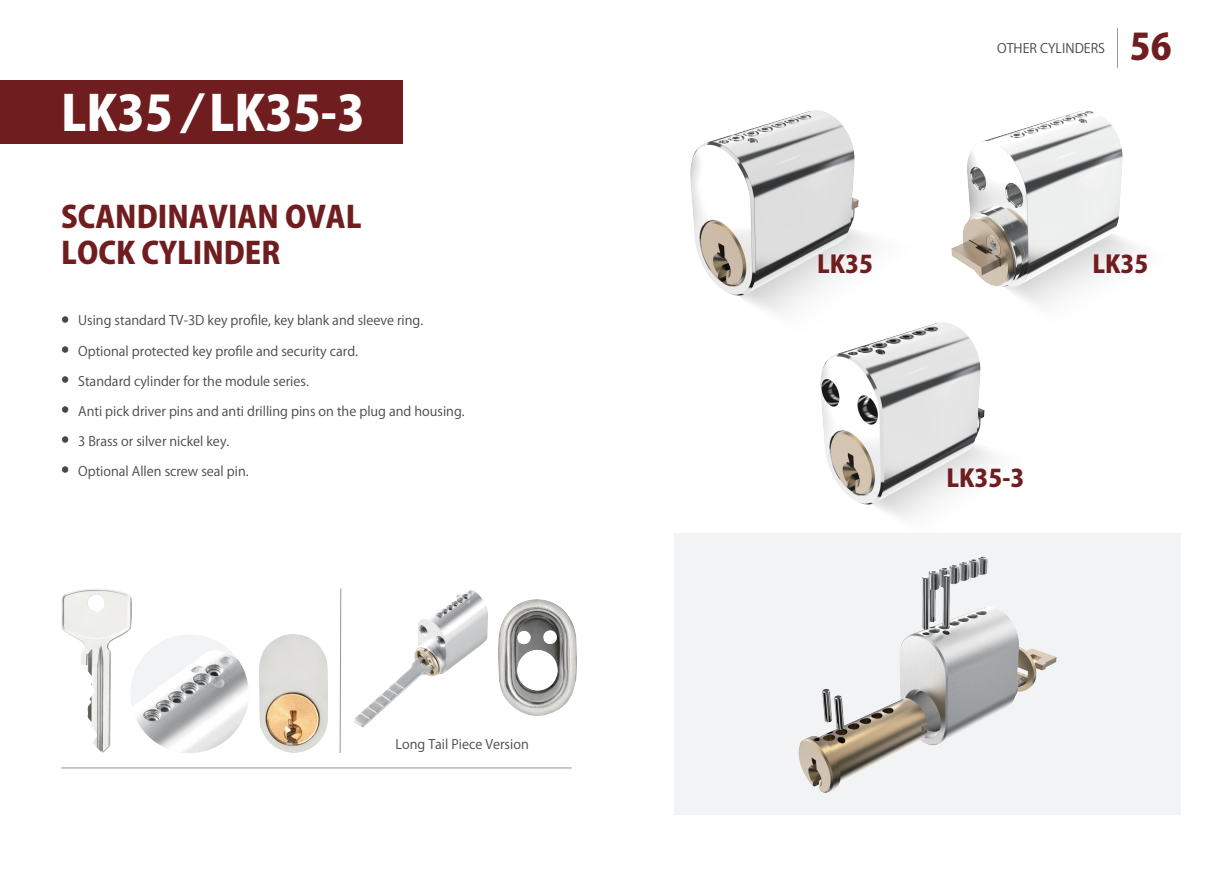
<style>
.page{position:relative;width:1219px;height:871px;background:#fff}
.page>*{position:absolute;margin:0;border:0;box-sizing:border-box;transform-origin:0 0}
.t1{font:800 48px "Koz Go Pro";color:#fff}
.t2{font:800 36px "Koz Go Pro";color:#701d1f}
.t3{font:800 30px/36px "Koz Go Pro";color:#701d1f}
.t4{font:800 28px/30px "Koz Go Pro";color:#484648;text-align:justify}
.t5{font:800 24px "Koz Go Pro";color:#701d1f}
.t6{font:13px "Koz Go Pro";color:#484648}
</style>
<div class="page">
<hr style="left:61px;top:767px;width:511px;height:1px;background:#939598">
<div style="left:0;top:80px;width:402px;height:63px;background:#701d1f"></div>
<hr style="left:1117px;top:28px;width:1px;height:40px;background:#939598">
<img style="left:952px;top:111px;width:170px;height:175px">
<img style="left:735px;top:205px;width:139px;height:107px">
<img style="left:691px;top:110px;width:167px;height:185px">
<div style="left:674px;top:533px;width:507px;height:281px;background:#f2f3f4"></div>
<img style="left:798px;top:557px;width:258px;height:234px">
<img style="left:61px;top:588px;width:71px;height:164px">
<div style="left:130px;top:634px;width:119px;height:118px;background:#f2f3f4;border-radius:50%"></div>
<img style="left:130px;top:649px;width:118px;height:103px">
<img style="left:260px;top:634px;width:68px;height:118px">
<img style="left:864px;top:450px;width:130px;height:107px">
<img style="left:820px;top:322px;width:165px;height:182px">
<img style="left:498px;top:599px;width:79px;height:116px">
<img style="left:353px;top:589px;width:134px;height:137px">
<svg style="left:340px;top:588px;width:1px;height:165px"></svg>
<h1 class="t1" style="left:61px;top:82px;width:305px">LK35 / LK35-3</h1>
<h3 class="t3" style="left:61px;top:201px;width:302px">SCANDINAVIAN OVAL<br>LOCK CYLINDER</h3>
<h3 class="t4" style="left:61px;top:305px;width:10px">· · · · · ·</h3>
<p class="t6" style="left:78px;top:312px;width:347px">Using standard TV-3D key profile, key blank and sleeve ring.</p>
<p class="t6" style="left:78px;top:342px;width:281px">Optional protected key profile and security card.</p>
<p class="t6" style="left:78px;top:372px;width:232px">Standard cylinder for the module series.</p>
<p class="t6" style="left:78px;top:402px;width:388px">Anti pick driver pins and anti drilling pins on the plug and housing.</p>
<p class="t6" style="left:78px;top:432px;width:153px">3 Brass or silver nickel key.</p>
<p class="t6" style="left:78px;top:462px;width:172px">Optional Allen screw seal pin.</p>
<p class="t6" style="left:395px;top:735px;width:135px">Long Tail Piece Version</p>
<p class="t6" style="left:997px;top:40px;width:109px">OTHER CYLINDERS</p>
<h2 class="t2" style="left:1130px;top:23px;width:43px">56</h2>
<h3 class="t5" style="left:817px;top:248px;width:57px">LK35</h3>
<h3 class="t5" style="left:1092px;top:248px;width:57px">LK35</h3>
<h3 class="t5" style="left:946px;top:462px;width:79px">LK35-3</h3>
</div>
